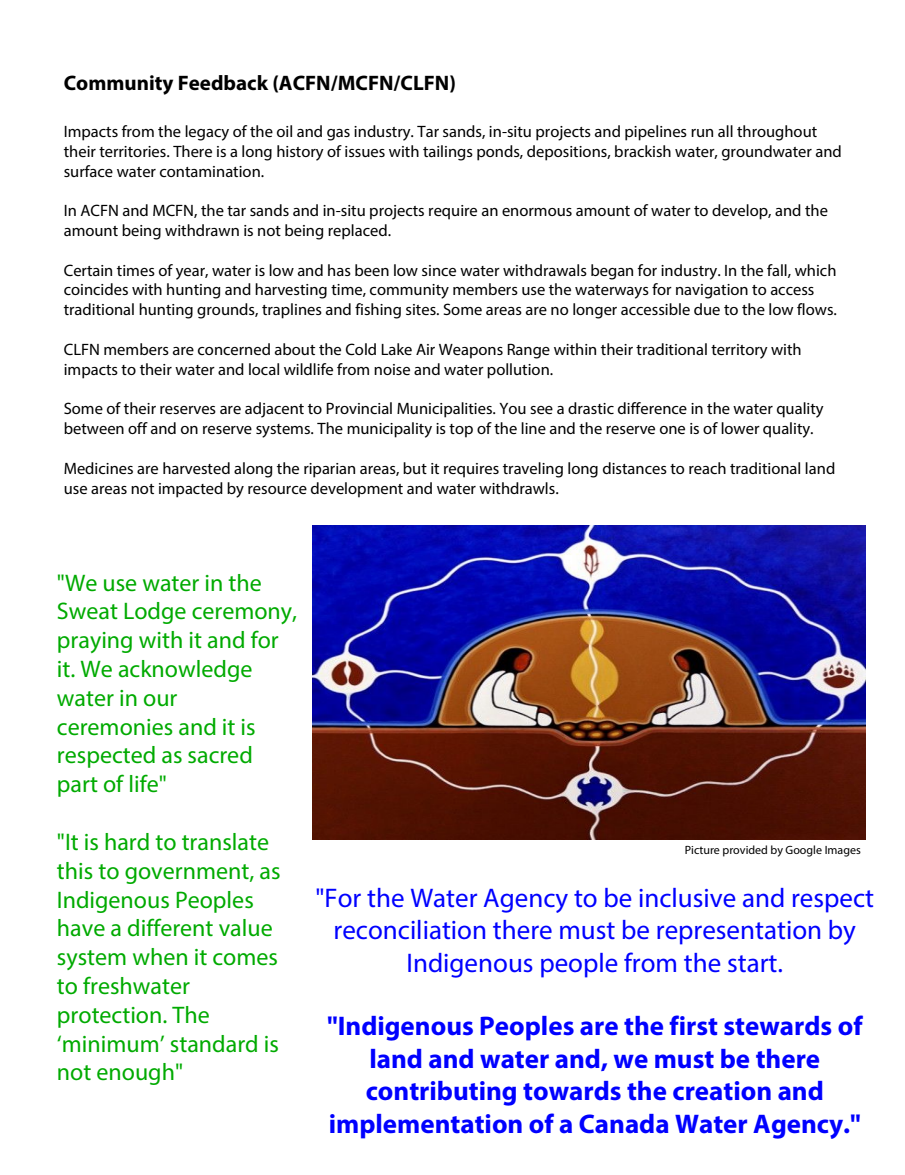
<style>
.page{position:relative;width:905px;height:1175px;background:#fff}
.page>*{position:absolute;margin:0;border:0;box-sizing:border-box;transform-origin:0 0}
.t1{font:700 27px/32.4px "Myriad Pro";color:#00f;text-align:center}
.t2{font:27px/32.4px "Myriad Pro";color:#00f;text-align:center}
.t3{font:24px/28.8px "Myriad Pro";color:#0a0}
.t4{font:700 21px "Myriad Pro";color:#000}
.t5{font:16.5px/19.8px "Myriad Pro";color:#000}
.t6{font:12px "Myriad Pro";color:#000}
</style>
<div class="page">
<img style="left:312px;top:525px;width:553px;height:314px">
<p class="t4" style="left:64px;top:69px;width:393px">Community Feedback (ACFN/MCFN/CLFN)</p>
<p class="t5" style="left:64px;top:121px;width:779px">Impacts from the legacy of the oil and gas industry. Tar sands, in-situ projects and pipelines run all throughout their territories. There is a long history of issues with tailings ponds, depositions, brackish water, groundwater and surface water contamination.</p>
<p class="t5" style="left:64px;top:200px;width:765px">In ACFN and MCFN, the tar sands and in-situ projects require an enormous amount of water to develop, and the amount being withdrawn is not being replaced.</p>
<p class="t5" style="left:64px;top:260px;width:774px">Certain times of year, water is low and has been low since water withdrawals began for industry. In the fall, which coincides with hunting and harvesting time, community members use the waterways for navigation to access traditional hunting grounds, traplines and fishing sites. Some areas are no longer accessible due to the low flows.</p>
<p class="t5" style="left:64px;top:339px;width:739px">CLFN members are concerned about the Cold Lake Air Weapons Range within their traditional territory with impacts to their water and local wildlife from noise and water pollution.</p>
<p class="t5" style="left:64px;top:398px;width:761px">Some of their reserves are adjacent to Provincial Municipalities. You see a drastic difference in the water quality between off and on reserve systems. The municipality is top of the line and the reserve one is of lower quality.</p>
<p class="t5" style="left:64px;top:458px;width:773px">Medicines are harvested along the riparian areas, but it requires traveling long distances to reach traditional land use areas not impacted by resource development and water withdrawls.</p>
<h2 class="t3" style="left:57px;top:568px;width:242px">"We use water in the<br>Sweat Lodge ceremony, praying with it and for it. We acknowledge water in our ceremonies and it is respected as sacred part of life"</h2>
<h2 class="t3" style="left:57px;top:827px;width:225px">"It is hard to translate this to government, as<br>Indigenous Peoples have a different value system when it comes to freshwater protection. The ‘minimum’ standard is not enough"</h2>
<p class="t6" style="left:685px;top:842px;width:177px">Picture provided by Google Images</p>
<h1 class="t2" style="left:315px;top:881px;width:560px">"For the Water Agency to be inclusive and respect reconciliation there must be representation by<br>Indigenous people from the start.</h1>
<h1 class="t1" style="left:327px;top:1009px;width:537px">"Indigenous Peoples are the first stewards of land and water and, we must be there contributing towards the creation and implementation of a Canada Water Agency."</h1>
</div>
